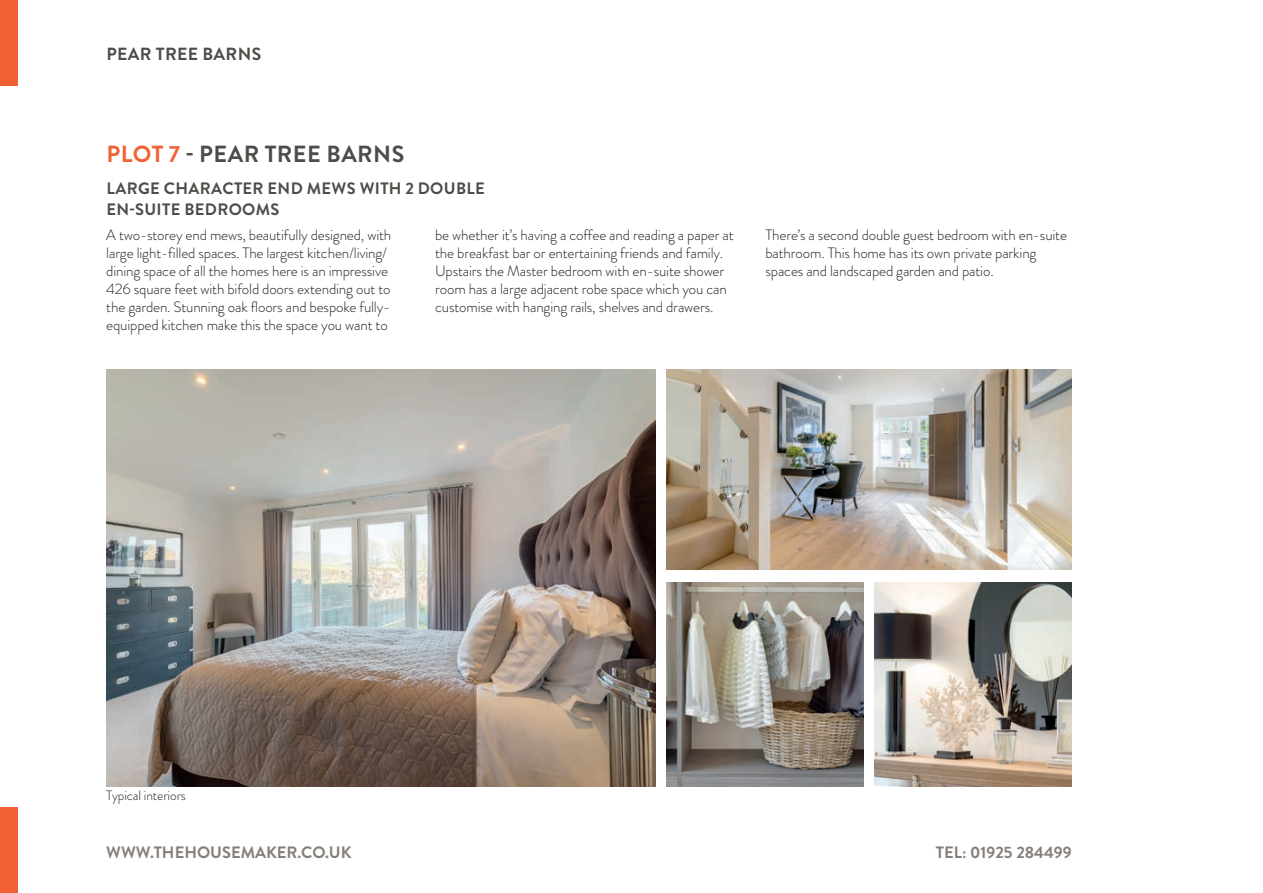
<style>
.page{position:relative;width:1263px;height:893px;background:#fff}
.page>*{position:absolute;margin:0;border:0;box-sizing:border-box;transform-origin:0 0}
.t1{font:700 23.25px "Brandon Grotesque";letter-spacing:.02em;color:#4e4c48}
.t2{font:700 17.55px "Brandon Grotesque";letter-spacing:.02em;color:#4e4c48}
.t3{font:700 16.5px/21px "Brandon Grotesque";letter-spacing:.02em;color:#4e4c48}
.t4{font:700 16.5px "Brandon Grotesque";color:#867f79}
.t5{font:300 15px/18px "Brandon Grotesque";letter-spacing:-.01em;color:#231f20}
.t6{font:300 13.5px "Brandon Grotesque";letter-spacing:-.01em;color:#231f20}
.s1{color:#f16134}
</style>
<div class="page">
<div style="left:0;top:0;width:17px;height:85px;background:#f16134"></div>
<div style="left:0;top:808px;width:17px;height:85px;background:#f16134"></div>
<img style="left:106px;top:370px;width:550px;height:417px">
<img style="left:875px;top:582px;width:196px;height:205px">
<img style="left:666px;top:582px;width:197px;height:205px">
<img style="left:666px;top:370px;width:405px;height:200px">
<p class="t2" style="left:106px;top:42px;width:156px">PEAR TREE BARNS</p>
<h1 class="t1" style="left:106px;top:137px;width:299px"><span class="s1">PLOT 7</span> - PEAR TREE BARNS</h1>
<p class="t3" style="left:106px;top:178px;width:380px">LARGE CHARACTER END MEWS WITH 2 DOUBLE<br>EN-SUITE BEDROOMS</p>
<p class="t5" style="left:106px;top:226px;width:286px">A two-storey end mews, beautifully designed, with large light-filled spaces. The largest kitchen/living/ dining space of all the homes here is an impressive 426 square feet with bifold doors extending out to the garden. Stunning oak floors and bespoke fully&shy;equipped kitchen make this the space you want to</p>
<p class="t5" style="left:435px;top:226px;width:300px">be whether it’s having a coffee and reading a paper at the breakfast bar or entertaining friends and family.<br>Upstairs the Master bedroom with en-suite shower room has a large adjacent robe space which you can customise with hanging rails, shelves and drawers.</p>
<p class="t5" style="left:765px;top:226px;width:303px">There’s a second double guest bedroom with en-suite bathroom. This home has its own private parking spaces and landscaped garden and patio.</p>
<p class="t6" style="left:106px;top:786px;width:81px">Typical interiors</p>
<p class="t4" style="left:106px;top:840px;width:247px">WWW.THEHOUSEMAKER.CO.UK</p>
<p class="t4" style="left:936px;top:840px;width:137px">TEL: 01925 284499</p>
</div>
